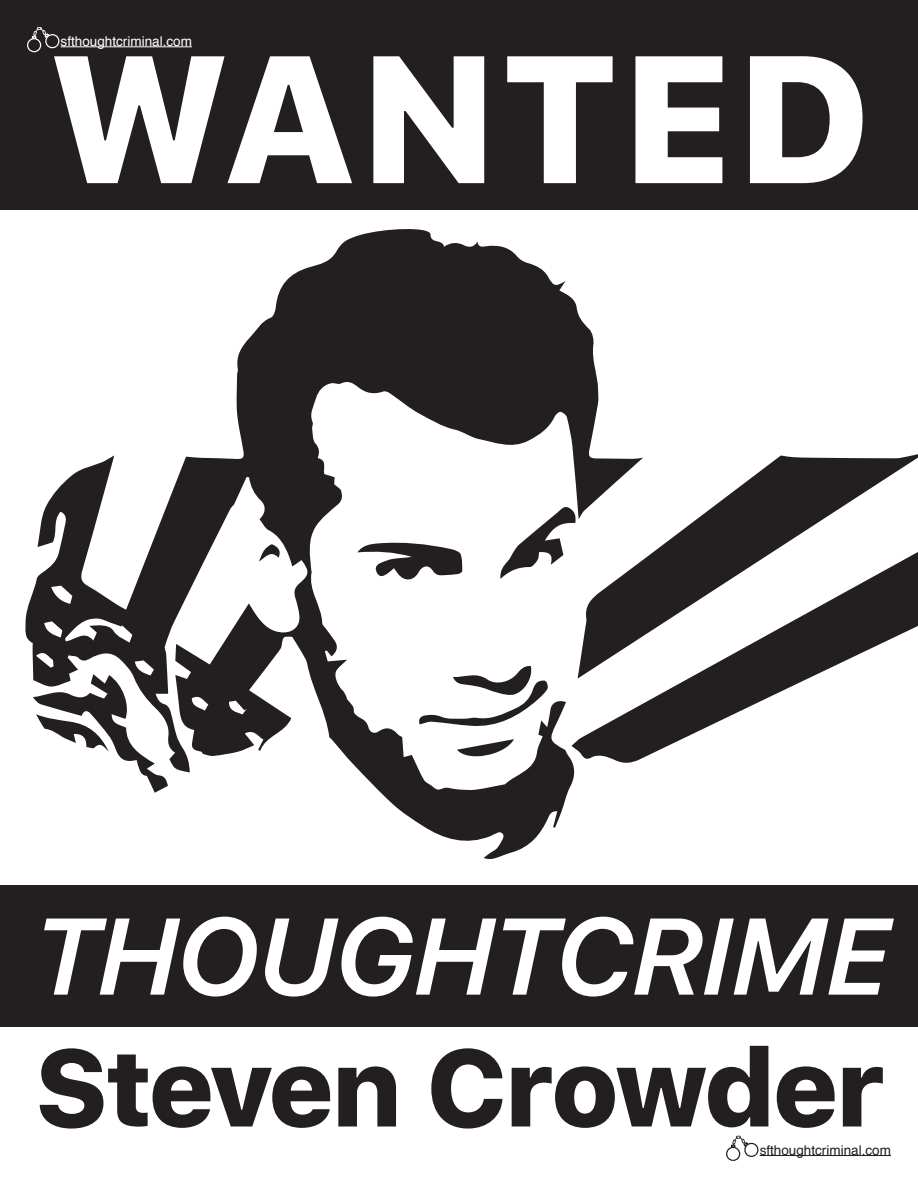
<style>
.page{position:relative;width:918px;height:1188px;background:#fff}
.page>*{position:absolute;margin:0;border:0;box-sizing:border-box;transform-origin:0 0}
.t1{font:800 180px "SFUI Text";color:#fff}
.t2{font:800 108px "SFUI Text";letter-spacing:-.035em;color:#231f20}
.t3{font:italic 600 108px "SFUI Text";letter-spacing:-.035em;color:#fff}
.t4{font:13.5px "Helvetica";color:#211e1e}
.t5{font:13.5px "Helvetica";color:#fff}
</style>
<div class="page">
<div style="left:0;top:0;width:918px;height:209px;background:#231f20"></div>
<div style="left:0;top:885px;width:918px;height:142px;background:#231f20"></div>
<svg style="left:25px;top:229px;width:574px;height:630px"></svg>
<svg style="left:571px;top:552px;width:236px;height:212px"></svg>
<svg style="left:33px;top:674px;width:135px;height:119px"></svg>
<svg style="left:259px;top:544px;width:23px;height:18px"></svg>
<svg style="left:578px;top:454px;width:340px;height:225px"></svg>
<svg style="left:357px;top:541px;width:106px;height:41px"></svg>
<svg style="left:500px;top:505px;width:76px;height:74px"></svg>
<svg style="left:418px;top:665px;width:130px;height:62px"></svg>
<svg style="left:457px;top:739px;width:57px;height:23px"></svg>
<hr style="left:760px;top:1155px;width:131px;height:1px;background:#211e1e">
<svg style="left:726px;top:1136px;width:33px;height:25px"></svg>
<hr style="left:61px;top:46px;width:131px;height:1px;background:#fff">
<svg style="left:27px;top:27px;width:33px;height:25px"></svg>
<p class="t5" style="left:61px;top:31px;width:133px">sfthoughtcriminal.com</p>
<h1 class="t1" style="left:46px;top:-15px;width:826px">WANTED</h1>
<h2 class="t3" style="left:29px;top:878px;width:861px">THOUGHTCRIME</h2>
<h2 class="t2" style="left:34px;top:1008px;width:853px">Steven Crowder</h2>
<p class="t4" style="left:760px;top:1139px;width:133px">sfthoughtcriminal.com</p>
</div>
